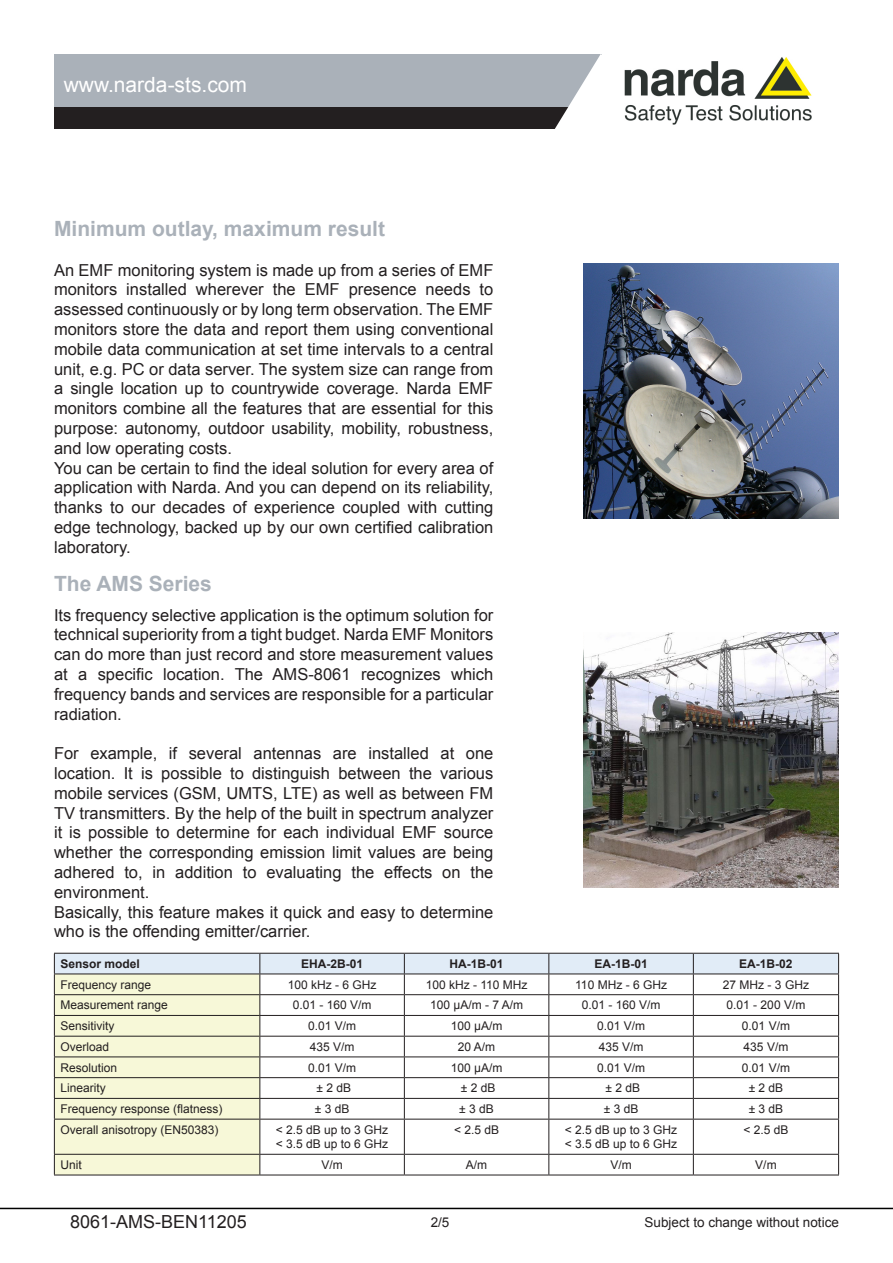
<style>
.page{position:relative;width:893px;height:1263px;background:#fff}
.page>*{position:absolute;margin:0;border:0;box-sizing:border-box;transform-origin:0 0}
.t1{font:700 21px "Arial";color:#aab1b9}
.t2{font:21px "Arial";color:#fff}
.t3{font:18px "Arial";color:#231f20}
.t4{font:16.5px/19.8px "Arial";color:#231f20;text-align:justify}
.t5{font:13.5px "Arial";color:#231f20}
.t6{font:12px "Arial";color:#231f20}
.t7{font:700 12px "Arial";color:#231f20}
</style>
<div class="page">
<hr style="left:0;top:1208px;width:893px;height:1px;background:#000">
<div style="left:54px;top:54px;width:547px;height:155px;background:#aab1b9"></div>
<div style="left:54px;top:107px;width:547px;height:23px;background:#231f20"></div>
<svg style="left:505px;top:54px;width:97px;height:76px"></svg>
<div style="left:54px;top:130px;width:576px;height:84px;background:#fff"></div>
<img style="left:624px;top:57px;width:188px;height:68px">
<img style="left:584px;top:632px;width:255px;height:255px">
<img style="left:584px;top:264px;width:255px;height:255px">
<svg style="left:54px;top:953px;width:785px;height:221px"></svg>
<hr style="left:54px;top:1174px;width:206px;height:1px;background:#231f20">
<hr style="left:260px;top:1174px;width:144px;height:1px;background:#231f20">
<hr style="left:404px;top:1174px;width:145px;height:1px;background:#231f20">
<hr style="left:549px;top:1174px;width:144px;height:1px;background:#231f20">
<hr style="left:693px;top:1174px;width:146px;height:1px;background:#231f20">
<p class="t2" style="left:64px;top:71px;width:185px">www.narda-sts.com</p>
<p class="t1" style="left:54px;top:215px;width:333px">Minimum outlay, maximum result</p>
<p class="t4" style="left:54px;top:260px;width:441px">An EMF monitoring system is made up from a series of EMF monitors installed wherever the EMF presence needs to assessed continuously or by long term observation. The EMF monitors store the data and report them using conventional mobile data communication at set time intervals to a central unit, e.g. PC or data server. The system size can range from a single location up to countrywide coverage. Narda EMF monitors combine all the features that are essential for this purpose: autonomy, outdoor usability, mobility, robustness, and low operating costs.</p>
<p class="t4" style="left:54px;top:458px;width:441px">You can be certain to find the ideal solution for every area of application with Narda. And you can depend on its reliability, thanks to our decades of experience coupled with cutting edge technology, backed up by our own certified calibration laboratory.</p>
<p class="t1" style="left:54px;top:570px;width:159px">The AMS Series</p>
<p class="t4" style="left:54px;top:605px;width:441px">Its frequency selective application is the optimum solution for technical superiority from a tight budget. Narda EMF Monitors can do more than just record and store measurement values at a specific location. The AMS-8061 recognizes which frequency bands and services are responsible for a particular radiation.</p>
<p class="t4" style="left:54px;top:744px;width:441px">For example, if several antennas are installed at one location. It is possible to distinguish between the various mobile services (GSM, UMTS, LTE) as well as between FM TV transmitters. By the help of the built in spectrum analyzer it is possible to determine for each individual EMF source whether the corresponding emission limit values are being adhered to, in addition to evaluating the effects on the environment.</p>
<p class="t4" style="left:54px;top:902px;width:441px">Basically, this feature makes it quick and easy to determine who is the offending emitter/carrier.</p>
<p class="t7" style="left:60px;top:956px;width:81px">Sensor model</p>
<p class="t7" style="left:301px;top:956px;width:64px">EHA-2B-01</p>
<p class="t7" style="left:450px;top:956px;width:55px">HA-1B-01</p>
<p class="t7" style="left:594px;top:956px;width:55px">EA-1B-01</p>
<p class="t7" style="left:739px;top:956px;width:55px">EA-1B-02</p>
<p class="t6" style="left:60px;top:977px;width:92px">Frequency range</p>
<p class="t6" style="left:288px;top:977px;width:90px">100 kHz - 6 GHz</p>
<p class="t6" style="left:426px;top:977px;width:103px">100 kHz - 110 MHz</p>
<p class="t6" style="left:575px;top:977px;width:93px">110 MHz - 6 GHz</p>
<p class="t6" style="left:723px;top:977px;width:88px">27 MHz - 3 GHz</p>
<p class="t6" style="left:60px;top:997px;width:109px">Measurement range</p>
<p class="t6" style="left:293px;top:997px;width:80px">0.01 - 160 V/m</p>
<p class="t6" style="left:430px;top:997px;width:94px">100 μA/m - 7 A/m</p>
<p class="t6" style="left:582px;top:997px;width:80px">0.01 - 160 V/m</p>
<p class="t6" style="left:727px;top:997px;width:80px">0.01 - 200 V/m</p>
<p class="t6" style="left:60px;top:1018px;width:56px">Sensitivity</p>
<p class="t6" style="left:308px;top:1018px;width:50px">0.01 V/m</p>
<p class="t6" style="left:451px;top:1018px;width:53px">100 μA/m</p>
<p class="t6" style="left:597px;top:1018px;width:50px">0.01 V/m</p>
<p class="t6" style="left:742px;top:1018px;width:50px">0.01 V/m</p>
<p class="t6" style="left:60px;top:1039px;width:50px">Overload</p>
<p class="t6" style="left:310px;top:1039px;width:46px">435 V/m</p>
<p class="t6" style="left:458px;top:1039px;width:39px">20 A/m</p>
<p class="t6" style="left:599px;top:1039px;width:46px">435 V/m</p>
<p class="t6" style="left:744px;top:1039px;width:46px">435 V/m</p>
<p class="t6" style="left:60px;top:1059px;width:58px">Resolution</p>
<p class="t6" style="left:308px;top:1059px;width:50px">0.01 V/m</p>
<p class="t6" style="left:451px;top:1059px;width:53px">100 μA/m</p>
<p class="t6" style="left:597px;top:1059px;width:50px">0.01 V/m</p>
<p class="t6" style="left:742px;top:1059px;width:50px">0.01 V/m</p>
<p class="t6" style="left:60px;top:1080px;width:47px">Linearity</p>
<p class="t6" style="left:316px;top:1080px;width:36px">± 2 dB</p>
<p class="t6" style="left:461px;top:1080px;width:36px">± 2 dB</p>
<p class="t6" style="left:605px;top:1080px;width:36px">± 2 dB</p>
<p class="t6" style="left:749px;top:1080px;width:36px">± 2 dB</p>
<p class="t6" style="left:60px;top:1101px;width:164px">Frequency response (flatness)</p>
<p class="t6" style="left:315px;top:1101px;width:36px">± 3 dB</p>
<p class="t6" style="left:459px;top:1101px;width:36px">± 3 dB</p>
<p class="t6" style="left:604px;top:1101px;width:36px">± 3 dB</p>
<p class="t6" style="left:749px;top:1101px;width:36px">± 3 dB</p>
<p class="t6" style="left:60px;top:1122px;width:160px">Overall anisotropy (EN50383)</p>
<p class="t6" style="left:276px;top:1122px;width:114px">&lt; 2.5 dB up to 3 GHz</p>
<p class="t6" style="left:276px;top:1136px;width:114px">&lt; 3.5 dB up to 6 GHz</p>
<p class="t6" style="left:454px;top:1122px;width:47px">&lt; 2.5 dB</p>
<p class="t6" style="left:565px;top:1122px;width:114px">&lt; 2.5 dB up to 3 GHz</p>
<p class="t6" style="left:565px;top:1136px;width:114px">&lt; 3.5 dB up to 6 GHz</p>
<p class="t6" style="left:743px;top:1122px;width:47px">&lt; 2.5 dB</p>
<p class="t6" style="left:60px;top:1157px;width:23px">Unit</p>
<p class="t6" style="left:321px;top:1157px;width:23px">V/m</p>
<p class="t6" style="left:466px;top:1157px;width:23px">A/m</p>
<p class="t6" style="left:610px;top:1157px;width:23px">V/m</p>
<p class="t6" style="left:755px;top:1157px;width:23px">V/m</p>
<p class="t3" style="left:70px;top:1210px;width:178px">8061-AMS-BEN11205</p>
<p class="t5" style="left:431px;top:1213px;width:20px">2/5</p>
<p class="t5" style="left:645px;top:1213px;width:196px">Subject to change without notice</p>
</div>
